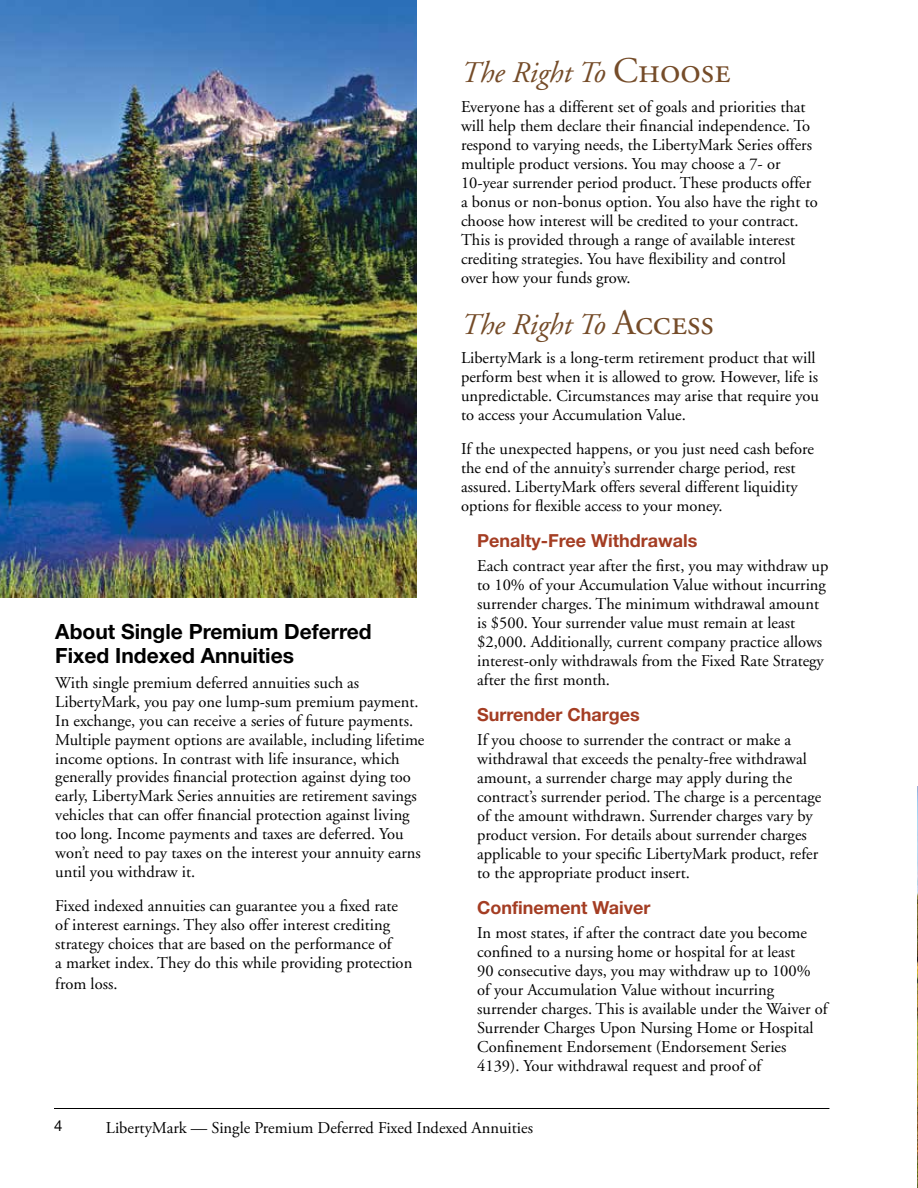
<style>
.page{position:relative;width:918px;height:1188px;background:#fff}
.page>*{position:absolute;margin:0;border:0;box-sizing:border-box;transform-origin:0 0}
.t1{font:italic 30px "Adobe Garamond";color:#754c29}
.t2{font:700 21px/24px "Helvetica Neue LT Pro";color:#000}
.t3{font:700 18px "Helvetica Neue LT Pro";color:#a43d23}
.t4{font:16.5px/18.9px "Adobe Garamond";color:#000}
.t5{font:16.5px "Adobe Garamond Pro";color:#000}
.t6{font:15px "Helvetica Neue LT Pro";color:#000}
.s1{font-family:"Adobe Garamond Regular SC";font-style:normal;font-size:36px}
</style>
<div class="page">
<img style="left:917px;top:786px;width:1px;height:402px">
<img style="left:0;top:0;width:417px;height:597px">
<hr style="left:54px;top:1108px;width:775px;height:1px;background:#000">
<p class="t2" style="left:55px;top:619px;width:318px">About Single Premium Deferred<br>Fixed Indexed Annuities</p>
<p class="t4" style="left:55px;top:673px;width:371px">With single premium deferred annuities such as LibertyMark, you pay one lump-sum premium payment.<br>In exchange, you can receive a series of future payments.<br>Multiple payment options are available, including lifetime income options. In contrast with life insurance, which generally provides financial protection against dying too early, LibertyMark Series annuities are retirement savings vehicles that can offer financial protection against living too long. Income payments and taxes are deferred. You won’t need to pay taxes on the interest your annuity earns until you withdraw it.</p>
<p class="t4" style="left:55px;top:897px;width:359px">Fixed indexed annuities can guarantee you a fixed rate of interest earnings. They also offer interest crediting strategy choices that are based on the performance of<br>a market index. They do this while providing protection</p>
<p class="t4" style="left:55px;top:975px;width:64px">from loss.</p>
<h1 class="t1" style="left:461px;top:57px;width:271px">The Right To <span class="s1">Choose</span></h1>
<p class="t4" style="left:461px;top:98px;width:358px">Everyone has a different set of goals and priorities that will help them declare their financial independence. To respond to varying needs, the LibertyMark Series offers multiple product versions. You may choose a 7- or 10-year surrender period product. These products offer a bonus or non-bonus option. You also have the right to choose how interest will be credited to your contract.<br>This is provided through a range of available interest crediting strategies. You have flexibility and control<br>over how your funds grow.</p>
<h1 class="t1" style="left:461px;top:308px;width:255px">The Right To <span class="s1">Access</span></h1>
<p class="t4" style="left:461px;top:349px;width:359px">LibertyMark is a long-term retirement product that will perform best when it is allowed to grow. However, life is unpredictable. Circumstances may arise that require you to access your Accumulation Value.</p>
<p class="t4" style="left:461px;top:440px;width:355px">If the unexpected happens, or you just need cash before the end of the annuity’s surrender charge period, rest assured. LibertyMark offers several different liquidity options for flexible access to your money.</p>
<p class="t3" style="left:477px;top:529px;width:222px">Penalty-Free Withdrawals</p>
<p class="t4" style="left:477px;top:557px;width:353px">Each contract year after the first, you may withdraw up to 10% of your Accumulation Value without incurring surrender charges. The minimum withdrawal amount is $500. Your surrender value must remain at least $2,000. Additionally, current company practice allows interest-only withdrawals from the Fixed Rate Strategy after the first month.</p>
<p class="t3" style="left:477px;top:703px;width:164px">Surrender Charges</p>
<p class="t4" style="left:477px;top:731px;width:346px">If you choose to surrender the contract or make a withdrawal that exceeds the penalty-free withdrawal amount, a surrender charge may apply during the contract’s surrender period. The charge is a percentage of the amount withdrawn. Surrender charges vary by product version. For details about surrender charges applicable to your specific LibertyMark product, refer to the appropriate product insert.</p>
<p class="t3" style="left:477px;top:896px;width:175px">Confinement Waiver</p>
<p class="t4" style="left:477px;top:924px;width:352px">In most states, if after the contract date you become confined to a nursing home or hospital for at least<br>90 consecutive days, you may withdraw up to 100% of your Accumulation Value without incurring surrender charges. This is available under the Waiver of Surrender Charges Upon Nursing Home or Hospital Confinement Endorsement (Endorsement Series 4139). Your withdrawal request and proof of</p>
<p class="t6" style="left:54px;top:1116px;width:10px">4</p>
<p class="t5" style="left:106px;top:1118px;width:429px">LibertyMark — Single Premium Deferred Fixed Indexed Annuities</p>
</div>
